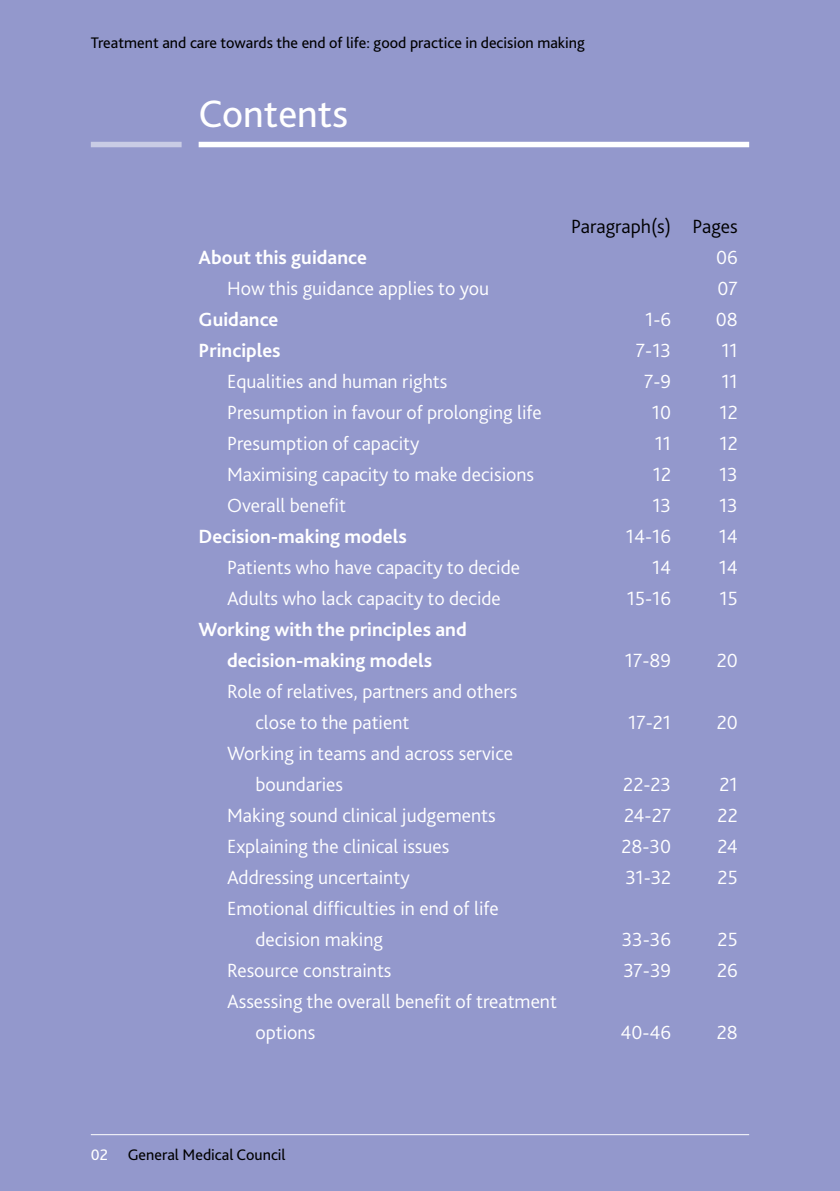
<style>
.page{position:relative;width:840px;height:1191px;background:#fff}
.page>*{position:absolute;margin:0;border:0;box-sizing:border-box;transform-origin:0 0}
.t1{font:40px "Bliss 2";color:#fff}
.t2{font:300 20px/31px "Bliss 2";color:#fff}
.t3{font:700 20px/31px "Bliss 2";color:#fff;text-align:center}
.t4{font:300 20px "Bliss 2";color:#000}
.t5{font:16px "Bliss 2";color:#000}
.s1{color:#fff}
</style>
<div class="page">
<div style="left:0;top:0;width:839px;height:1191px;background:#9398cc"></div>
<hr style="left:91px;top:1134px;width:657px;height:1px;background:#fff">
<div style="left:198px;top:142px;width:550px;height:5px;background:#fff"></div>
<div style="left:91px;top:142px;width:90px;height:5px;background:#c9cce5"></div>
<p class="t5" style="left:91px;top:33px;width:495px">Treatment and care towards the end of life: good practice in decision making</p>
<p class="t5" style="left:373px;top:33px;width:216px">Good practice in decision making</p>
<h1 class="t1" style="left:198px;top:89px;width:151px">Contents</h1>
<p class="t4" style="left:570px;top:213px;width:168px">Paragraph(s) Pages</p>
<p class="t3" style="left:198px;top:241px;width:170px">About this guidance</p>
<p class="t2" style="left:715px;top:241px;width:23px">06</p>
<p class="t2" style="left:227px;top:272px;width:263px">How this guidance applies to you</p>
<p class="t2" style="left:717px;top:272px;width:22px">07</p>
<p class="t3" style="left:198px;top:303px;width:81px">Guidance</p>
<p class="t2" style="left:644px;top:303px;width:28px">1-6</p>
<p class="t2" style="left:715px;top:303px;width:23px">08</p>
<p class="t3" style="left:198px;top:334px;width:83px">Principles</p>
<p class="t2" style="left:635px;top:334px;width:37px">7-13</p>
<p class="t2" style="left:721px;top:334px;width:18px">11</p>
<p class="t2" style="left:227px;top:365px;width:222px">Equalities and human rights</p>
<p class="t2" style="left:643px;top:365px;width:29px">7-9</p>
<p class="t2" style="left:721px;top:365px;width:18px">11</p>
<p class="t2" style="left:227px;top:396px;width:316px">Presumption in favour of prolonging life</p>
<p class="t2" style="left:651px;top:396px;width:21px">10</p>
<p class="t2" style="left:719px;top:396px;width:20px">12</p>
<p class="t2" style="left:227px;top:427px;width:194px">Presumption of capacity</p>
<p class="t2" style="left:654px;top:427px;width:18px">11</p>
<p class="t2" style="left:719px;top:427px;width:20px">12</p>
<p class="t2" style="left:227px;top:458px;width:308px">Maximising capacity to make decisions</p>
<p class="t2" style="left:652px;top:458px;width:20px">12</p>
<p class="t2" style="left:718px;top:458px;width:20px">13</p>
<p class="t2" style="left:227px;top:489px;width:120px">Overall benefit</p>
<p class="t2" style="left:652px;top:489px;width:20px">13</p>
<p class="t2" style="left:718px;top:489px;width:20px">13</p>
<p class="t3" style="left:198px;top:520px;width:210px">Decision-making models</p>
<p class="t2" style="left:625px;top:520px;width:47px">14-16</p>
<p class="t2" style="left:718px;top:520px;width:21px">14</p>
<p class="t2" style="left:227px;top:551px;width:294px">Patients who have capacity to decide</p>
<p class="t2" style="left:651px;top:551px;width:21px">14</p>
<p class="t2" style="left:718px;top:551px;width:21px">14</p>
<p class="t2" style="left:227px;top:582px;width:275px">Adults who lack capacity to decide</p>
<p class="t2" style="left:626px;top:582px;width:46px">15-16</p>
<p class="t2" style="left:719px;top:582px;width:20px">15</p>
<p class="t3" style="left:198px;top:613px;width:269px">Working with the principles and decision-making models</p>
<p class="t2" style="left:624px;top:644px;width:48px">17-89</p>
<p class="t2" style="left:716px;top:644px;width:23px">20</p>
<p class="t2" style="left:255px;top:675px;width:263px;text-indent:-28px">Role of relatives, partners and others close to the patient</p>
<p class="t2" style="left:255px;top:737px;width:259px;text-indent:-28px">Working in teams and across service boundaries</p>
<p class="t2" style="left:627px;top:706px;width:44px">17-21</p>
<p class="t2" style="left:716px;top:706px;width:23px">20</p>
<p class="t2" style="left:623px;top:768px;width:49px">22-23</p>
<p class="t2" style="left:719px;top:768px;width:20px">21</p>
<p class="t2" style="left:227px;top:799px;width:270px">Making sound clinical judgements</p>
<p class="t2" style="left:623px;top:799px;width:48px">24-27</p>
<p class="t2" style="left:717px;top:799px;width:22px">22</p>
<p class="t2" style="left:227px;top:830px;width:224px">Explaining the clinical issues</p>
<p class="t2" style="left:621px;top:830px;width:51px">28-30</p>
<p class="t2" style="left:717px;top:830px;width:22px">24</p>
<p class="t2" style="left:227px;top:861px;width:184px">Addressing uncertainty</p>
<p class="t2" style="left:625px;top:861px;width:47px">31-32</p>
<p class="t2" style="left:717px;top:861px;width:22px">25</p>
<p class="t2" style="left:255px;top:892px;width:245px;text-indent:-28px">Emotional difficulties in end of life decision making</p>
<p class="t2" style="left:621px;top:923px;width:51px">33-36</p>
<p class="t2" style="left:717px;top:923px;width:22px">25</p>
<p class="t2" style="left:227px;top:954px;width:166px">Resource constraints</p>
<p class="t2" style="left:623px;top:954px;width:49px">37-39</p>
<p class="t2" style="left:716px;top:954px;width:22px">26</p>
<p class="t2" style="left:255px;top:985px;width:303px;text-indent:-28px">Assessing the overall benefit of treatment options</p>
<p class="t2" style="left:620px;top:1016px;width:52px">40-46</p>
<p class="t2" style="left:716px;top:1016px;width:23px">28</p>
<p class="t5" style="left:91px;top:1144px;width:196px"><span class="s1">02</span> General Medical Council</p>
</div>
